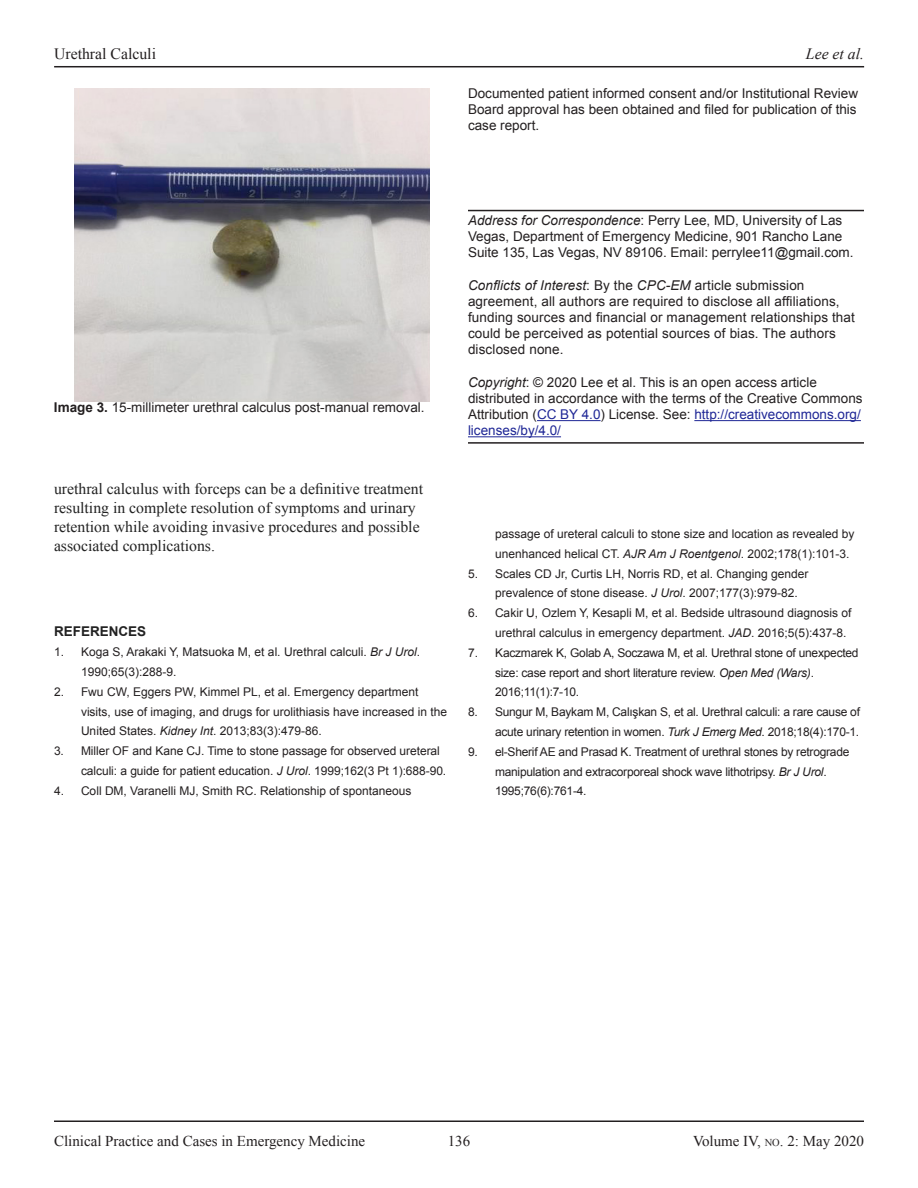
<style>
.page{position:relative;width:918px;height:1188px;background:#fff}
.page>*{position:absolute;margin:0;border:0;box-sizing:border-box;transform-origin:0 0}
.t1{font:15.75px/18.9px "Times New Roman";color:#222}
.t2{font:15.75px "Times New Roman";color:#231f20}
.t3{font:italic 15.75px "Times New Roman";color:#231f20}
.t4{font:15px "Times New Roman";color:#231f20}
.t5{font:13.5px/16.2px "Arial";color:#231f20}
.t6{font:700 13.5px "Arial";color:#222}
.t7{font:12px/19.8px "Arial";color:#231f20}
.t8{font:12px/19.8px "Arial";letter-spacing:-.02em;color:#231f20}
.s1{font-weight:700}
.s2{font-style:italic}
.s3{color:#1f2796}
.s4{font-size:10.5px}
</style>
<div class="page">
<hr style="left:54px;top:1120px;width:810px;height:2px;background:#231f20">
<hr style="left:54px;top:66px;width:810px;height:1px;background:#231f20">
<img style="left:75px;top:89px;width:354px;height:313px">
<hr style="left:468px;top:210px;width:396px;height:1px;background:#231f20">
<hr style="left:537px;top:420px;width:64px;height:1px;background:#1f2796">
<hr style="left:694px;top:420px;width:167px;height:1px;background:#1f2796">
<hr style="left:468px;top:442px;width:396px;height:2px;background:#231f20">
<hr style="left:468px;top:436px;width:93px;height:1px;background:#1f2796">
<p class="t2" style="left:54px;top:43px;width:103px">Urethral Calculi</p>
<p class="t3" style="left:806px;top:43px;width:60px">Lee et al.</p>
<p class="t5" style="left:468px;top:85px;width:392px;text-align:justify">Documented patient informed consent and/or Institutional Review Board approval has been obtained and filed for publication of this case report.</p>
<p class="t5" style="left:54px;top:399px;width:372px"><span class="s1">Image 3.</span> 15-millimeter urethral calculus post-manual removal.</p>
<p class="t1" style="left:54px;top:479px;width:371px">urethral calculus with forceps can be a definitive treatment resulting in complete resolution of symptoms and urinary retention while avoiding invasive procedures and possible associated complications.</p>
<p class="t6" style="left:54px;top:623px;width:94px">REFERENCES</p>
<p class="t7" style="left:81px;top:642px;width:341px;text-indent:-27px">1. Koga S, Arakaki Y, Matsuoka M, et al. Urethral calculi. <span class="s2">Br J Urol</span>.<br>1990;65(3):288-9.</p>
<p class="t7" style="left:81px;top:682px;width:368px;text-indent:-27px">2. Fwu CW, Eggers PW, Kimmel PL, et al. Emergency department visits, use of imaging, and drugs for urolithiasis have increased in the<br>United States. <span class="s2">Kidney Int</span>. 2013;83(3):479-86.</p>
<p class="t7" style="left:81px;top:741px;width:367px;text-indent:-27px">3. Miller OF and Kane CJ. Time to stone passage for observed ureteral calculi: a guide for patient education. <span class="s2">J Urol</span>. 1999;162(3 Pt 1):688-90.</p>
<p class="t7" style="left:54px;top:781px;width:359px">4. Coll DM, Varanelli MJ, Smith RC. Relationship of spontaneous</p>
<p class="t5" style="left:468px;top:212px;width:387px"><span class="s2">Address for Correspondence</span>: Perry Lee, MD, University of Las<br>Vegas, Department of Emergency Medicine, 901 Rancho Lane<br>Suite 135, Las Vegas, NV 89106. Email: perrylee11@gmail.com.</p>
<p class="t5" style="left:468px;top:277px;width:389px"><span class="s2">Conflicts of Interest</span>: By the <span class="s2">CPC-EM</span> article submission agreement, all authors are required to disclose all affiliations, funding sources and financial or management relationships that could be perceived as potential sources of bias. The authors disclosed none.</p>
<p class="t5" style="left:468px;top:374px;width:396px"><span class="s2">Copyright</span>: © 2020 Lee et al. This is an open access article distributed in accordance with the terms of the Creative Commons Attribution (<span class="s3">CC BY 4.0</span>) License. See: <span class="s3">http://creativecommons.org/ licenses/by/4.0/</span></p>
<p class="t7" style="left:495px;top:524px;width:361px">passage of ureteral calculi to stone size and location as revealed by unenhanced helical CT. <span class="s2">AJR Am J Roentgenol</span>. 2002;178(1):101-3.</p>
<p class="t7" style="left:495px;top:564px;width:315px;text-indent:-27px">5. Scales CD Jr, Curtis LH, Norris RD, et al. Changing gender prevalence of stone disease. <span class="s2">J Urol</span>. 2007;177(3):979-82.</p>
<p class="t7" style="left:495px;top:603px;width:358px;text-indent:-27px">6. Cakir U, Ozlem Y, Kesapli M, et al. Bedside ultrasound diagnosis of urethral calculus in emergency department. <span class="s2">JAD</span>. 2016;5(5):437-8.</p>
<p class="t8" style="left:495px;top:643px;width:365px;text-indent:-27px">7. Kaczmarek K, Golab A, Soczawa M, et al. Urethral stone of unexpected size: case report and short literature review. <span class="s2">Open Med (Wars)</span>.<br>2016;11(1):7-10.</p>
<p class="t8" style="left:468px;top:702px;width:394px;text-align:right">8. Sungur M, Baykam M, Calışkan S, et al. Urethral calculi: a rare cause of acute urinary retention in women. <span class="s2">Turk J Emerg Med</span>. 2018;18(4):170-1.</p>
<p class="t8" style="left:495px;top:742px;width:356px;text-indent:-27px">9. el-Sherif AE and Prasad K. Treatment of urethral stones by retrograde manipulation and extracorporeal shock wave lithotripsy. <span class="s2">Br J Urol</span>.<br>1995;76(6):761-4.</p>
<p class="t4" style="left:54px;top:1131px;width:313px">Clinical Practice and Cases in Emergency Medicine</p>
<p class="t4" style="left:448px;top:1131px;width:24px">136</p>
<p class="t4" style="left:693px;top:1131px;width:172px">Volume IV, <span class="s4">no</span>. 2: May 2020</p>
</div>
